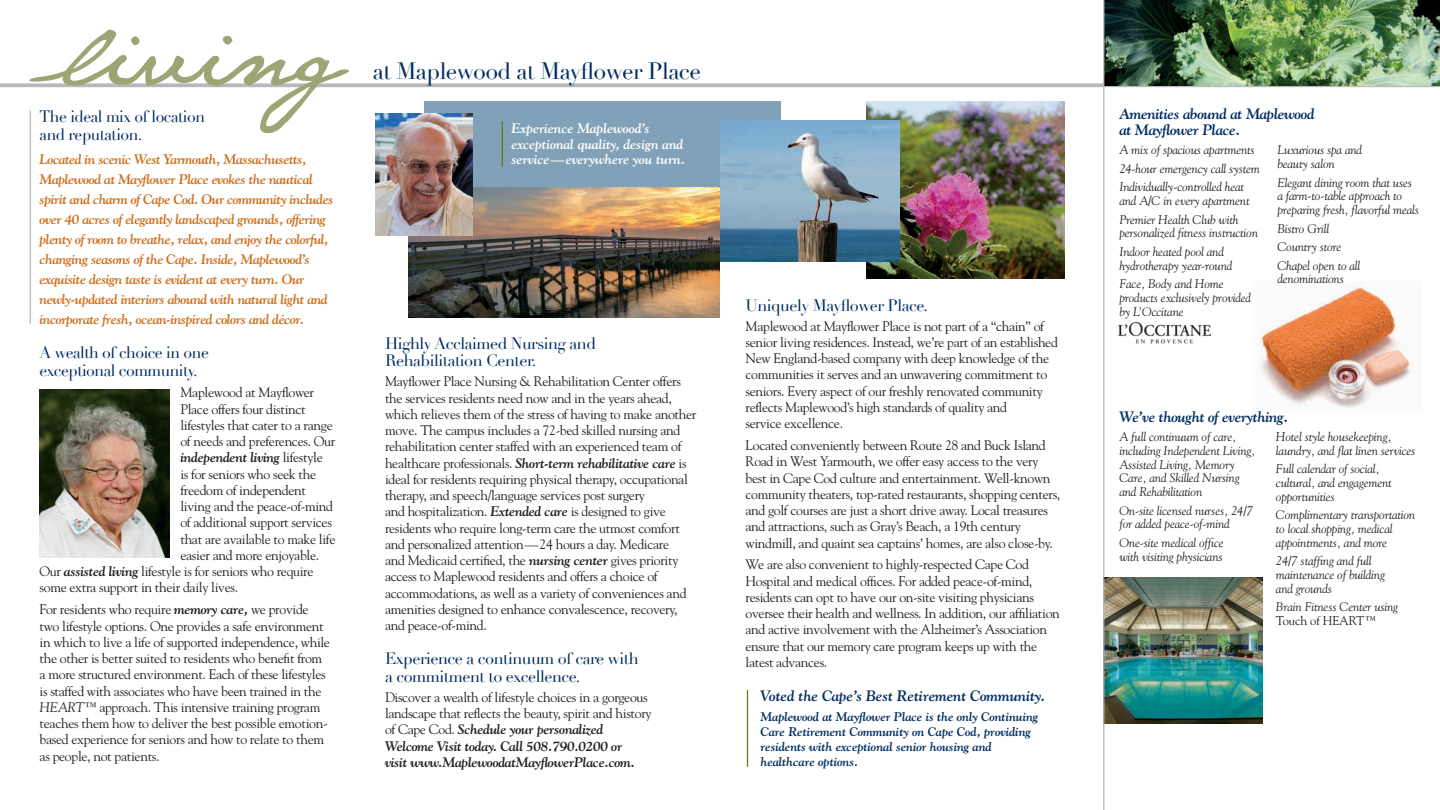
<style>
.page{position:relative;width:1440px;height:810px;background:#fff}
.page>*{position:absolute;margin:0;border:0;box-sizing:border-box;transform-origin:0 0}
.t1{font:23.12px "Didot";letter-spacing:-.025em;color:#002d63}
.t2{font:16.25px/17.5px "Didot";letter-spacing:-.03em;color:#002d63}
.t3{font:italic 700 15px/16.2px "Goudy";letter-spacing:-.025em;color:#002d63}
.t4{font:13.75px/16.2px "Goudy";letter-spacing:-.025em;color:#231f20}
.t5{font:italic 700 13.75px/20px "Goudy";letter-spacing:-.035em;color:#d06f19}
.t6{font:italic 700 13.75px/15.6px "Goudy";letter-spacing:-.01em;color:#fff}
.t7{font:italic 700 13.75px "Goudy";letter-spacing:-.025em;color:#231f20}
.t8{font:italic 12.5px/13.8px "Goudy";letter-spacing:-.01em;color:#231f20}
.t9{font:italic 700 12.5px/15px "Goudy";letter-spacing:-.01em;color:#002d63}
.t10{font:12.5px "Goudy";letter-spacing:-.01em;color:#231f20}
.s1{font-weight:400;font-style:normal}
.s2{font-weight:700;font-style:italic}
.s3{font-style:italic}
</style>
<div class="page">
<img style="left:1260px;top:282px;width:151px;height:126px">
<div style="left:424px;top:101px;width:356px;height:86px;background:#80a1b7"></div>
<svg style="left:0;top:83px;width:1440px;height:4px;background:#bcbec0"></svg>
<hr style="left:30px;top:110px;width:1px;height:214px;background:#b6b8ba">
<svg style="left:29px;top:30px;width:322px;height:103px"></svg>
<hr style="left:747px;top:690px;width:1px;height:77px;background:#687718">
<img style="left:867px;top:101px;width:198px;height:178px">
<img style="left:720px;top:120px;width:180px;height:142px">
<hr style="left:502px;top:121px;width:1px;height:45px;background:#687718">
<img style="left:409px;top:187px;width:311px;height:130px">
<img style="left:1104px;top:0;width:336px;height:86px">
<img style="left:375px;top:114px;width:98px;height:121px">
<img style="left:1104px;top:578px;width:158px;height:146px">
<hr style="left:1103px;top:0;width:1px;height:810px;background:#b6b8ba">
<img style="left:1119px;top:323px;width:91px;height:21px">
<img style="left:40px;top:389px;width:129px;height:168px">
<p class="t2" style="left:40px;top:108px;width:167px">The ideal mix of location and reputation.</p>
<p class="t5" style="left:40px;top:149px;width:296px">Located in scenic West Yarmouth, Massachusetts, Maplewood at Mayflower Place evokes the nautical spirit and charm of Cape Cod. Our community includes over 40 acres of elegantly landscaped grounds, offering plenty of room to breathe, relax, and enjoy the colorful, changing seasons of the Cape. Inside, Maplewood’s exquisite design taste is evident at every turn. Our newly-updated interiors abound with natural light and incorporate fresh, ocean-inspired colors and décor.</p>
<p class="t2" style="left:40px;top:344px;width:171px">A wealth of choice in one exceptional community.</p>
<p class="t4" style="left:180px;top:384px;width:135px">Maplewood at Mayflower</p>
<p class="t4" style="left:180px;top:400px;width:127px">Place offers four distinct</p>
<p class="t4" style="left:180px;top:417px;width:154px">lifestyles that cater to a range</p>
<p class="t4" style="left:180px;top:433px;width:156px">of needs and preferences. Our</p>
<p class="t7" style="left:180px;top:449px;width:144px">independent living <span class="s1">lifestyle</span></p>
<p class="t4" style="left:180px;top:465px;width:137px">is for seniors who seek the</p>
<p class="t4" style="left:180px;top:482px;width:127px">freedom of independent</p>
<p class="t4" style="left:180px;top:498px;width:154px">living and the peace-of-mind</p>
<p class="t4" style="left:180px;top:514px;width:153px">of additional support services</p>
<p class="t4" style="left:180px;top:530px;width:157px">that are available to make life</p>
<p class="t4" style="left:180px;top:547px;width:140px">easier and more enjoyable.</p>
<p class="t4" style="left:40px;top:563px;width:276px">Our <span class="s2">assisted living</span> lifestyle is for seniors who require</p>
<p class="t4" style="left:40px;top:579px;width:200px">some extra support in their daily lives.</p>
<p class="t4" style="left:40px;top:601px;width:292px">For residents who require <span class="s2">memory care,</span> we provide two lifestyle options. One provides a safe environment in which to live a life of supported independence, while the other is better suited to residents who benefit from a more structured environment. Each of these lifestyles is staffed with associates who have been trained in the <span class="s3">HEART</span>™ approach. This intensive training program teaches them how to deliver the best possible emotion&shy;based experience for seniors and how to relate to them as people, not patients.</p>
<h1 class="t1" style="left:373px;top:57px;width:330px">at Maplewood at Mayflower Place</h1>
<p class="t6" style="left:511px;top:120px;width:175px">Experience Maplewood’s exceptional quality, design and service—everywhere you turn.</p>
<p class="t2" style="left:385px;top:335px;width:213px">Highly Acclaimed Nursing and<br>Rehabilitation Center.</p>
<p class="t4" style="left:385px;top:373px;width:313px">Mayflower Place Nursing &amp; Rehabilitation Center offers the services residents need now and in the years ahead, which relieves them of the stress of having to make another move. The campus includes a 72-bed skilled nursing and rehabilitation center staffed with an experienced team of healthcare professionals. <span class="s2">Short-term rehabilitative care</span> is ideal for residents requiring physical therapy, occupational therapy, and speech/language services post surgery<br>and hospitalization. <span class="s2">Extended care</span> is designed to give residents who require long-term care the utmost comfort and personalized attention—24 hours a day. Medicare<br>and Medicaid certified, the <span class="s2">nursing center</span> gives priority access to Maplewood residents and offers a choice of accommodations, as well as a variety of conveniences and amenities designed to enhance convalescence, recovery, and peace-of-mind.</p>
<p class="t2" style="left:385px;top:650px;width:255px">Experience a continuum of care with a commitment to excellence.</p>
<p class="t4" style="left:385px;top:689px;width:268px">Discover a wealth of lifestyle choices in a gorgeous landscape that reflects the beauty, spirit and history of Cape Cod. <span class="s2">Schedule your personalized Welcome Visit today. Call 508.790.0200 or<br>visit www.MaplewoodatMayflowerPlace.com.</span></p>
<p class="t2" style="left:746px;top:297px;width:184px">Uniquely Mayflower Place.</p>
<p class="t4" style="left:746px;top:317px;width:314px">Maplewood at Mayflower Place is not part of a “chain” of senior living residences. Instead, we’re part of an established New England-based company with deep knowledge of the communities it serves and an unwavering commitment to seniors. Every aspect of our freshly renovated community reflects Maplewood’s high standards of quality and<br>service excellence.</p>
<p class="t4" style="left:746px;top:437px;width:316px">Located conveniently between Route 28 and Buck Island Road in West Yarmouth, we offer easy access to the very best in Cape Cod culture and entertainment. Well-known community theaters, top-rated restaurants, shopping centers, and golf courses are just a short drive away. Local treasures and attractions, such as Gray’s Beach, a 19th century windmill, and quaint sea captains’ homes, are also close-by.</p>
<p class="t4" style="left:746px;top:556px;width:316px">We are also convenient to highly-respected Cape Cod Hospital and medical offices. For added peace-of-mind, residents can opt to have our on-site visiting physicians oversee their health and wellness. In addition, our affiliation and active involvement with the Alzheimer’s Association ensure that our memory care program keeps up with the latest advances.</p>
<p class="t3" style="left:761px;top:687px;width:286px">Voted the Cape’s Best Retirement Community.</p>
<p class="t9" style="left:761px;top:709px;width:279px">Maplewood at Mayflower Place is the only Continuing Care Retirement Community on Cape Cod, providing residents with exceptional senior housing and healthcare options.</p>
<p class="t3" style="left:1119px;top:105px;width:197px">Amenities abound at Maplewood at Mayflower Place.</p>
<p class="t8" style="left:1119px;top:141px;width:142px;line-height:18.5px">A mix of spacious apartments<br>24-hour emergency call system<br>Individually-controlled heat</p>
<p class="t8" style="left:1119px;top:191px;width:132px;line-height:18.5px">and A/C in every apartment<br>Premier Health Club with</p>
<p class="t8" style="left:1119px;top:223px;width:140px;line-height:18.5px">personalized fitness instruction<br>Indoor heated pool and</p>
<p class="t8" style="left:1119px;top:256px;width:115px;line-height:18.5px">hydrotherapy year-round<br>Face, Body and Home</p>
<p class="t8" style="left:1119px;top:290px;width:133px">products exclusively provided by L’Occitane</p>
<p class="t8" style="left:1277px;top:143px;width:86px">Luxurious spa and beauty salon</p>
<p class="t8" style="left:1277px;top:175px;width:143px">Elegant dining room that uses a farm-to-table approach to preparing fresh, flavorful meals</p>
<p class="t8" style="left:1277px;top:219px;width:84px;line-height:18.5px">Bistro Grill<br>Country store<br>Chapel open to all</p>
<p class="t8" style="left:1277px;top:272px;width:68px">denominations</p>
<p class="t3" style="left:1119px;top:408px;width:171px">We’ve thought of everything.</p>
<p class="t8" style="left:1119px;top:430px;width:138px">A full continuum of care, including Independent Living,<br>Assisted Living, Memory<br>Care, and Skilled Nursing and Rehabilitation</p>
<p class="t8" style="left:1119px;top:503px;width:135px">On-site licensed nurses, 24/7 for added peace-of-mind</p>
<p class="t8" style="left:1119px;top:535px;width:106px">One-site medical office with visiting physicians</p>
<p class="t8" style="left:1276px;top:430px;width:141px">Hotel style housekeeping, laundry, and flat linen services</p>
<p class="t8" style="left:1276px;top:462px;width:117px">Full calendar of social, cultural, and engagement opportunities</p>
<p class="t8" style="left:1276px;top:508px;width:141px">Complimentary transportation to local shopping, medical appointments, and more</p>
<p class="t8" style="left:1276px;top:554px;width:111px">24/7 staffing and full maintenance of building and grounds</p>
<p class="t8" style="left:1276px;top:600px;width:124px">Brain Fitness Center using</p>
<p class="t10" style="left:1276px;top:613px;width:102px">Touch of HEART™</p>
</div>
